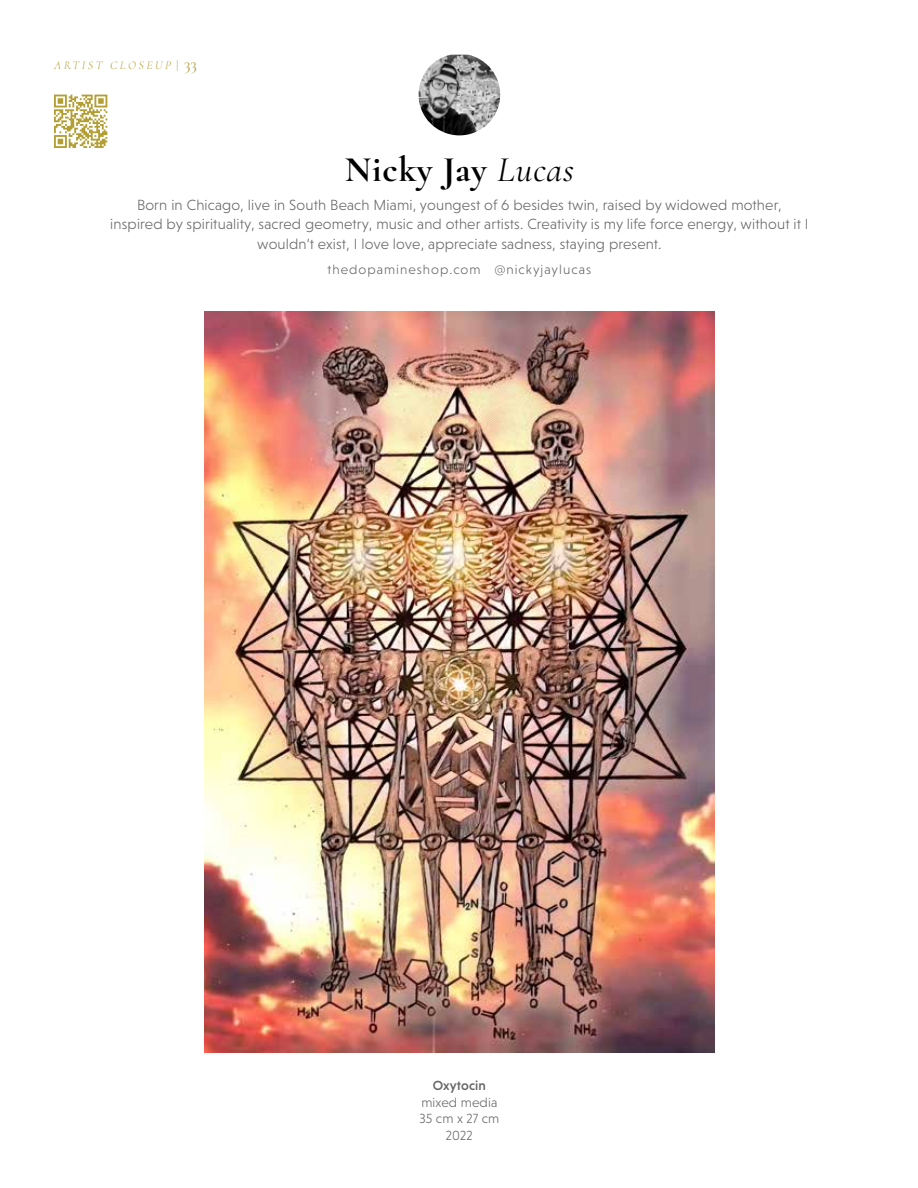
<style>
.page{position:relative;width:918px;height:1188px;background:#fff}
.page>*{position:absolute;margin:0;border:0;box-sizing:border-box;transform-origin:0 0}
.t1{font:700 36px "Cormorant";letter-spacing:.025em;color:#000}
.t2{font:300 15px/19.5px "Niveau Grotesk";letter-spacing:.01em;color:#666;text-align:center}
.t3{font:300 13.5px "Niveau Grotesk";letter-spacing:.075em;color:#666}
.t4{font:300 13.5px/16.5px "Niveau Grotesk";letter-spacing:.01em;color:#666;text-align:center}
.t5{font:500 13.5px "Niveau Grotesk";letter-spacing:.01em;color:#666}
.t6{font:italic 300 12px "Cormorant";letter-spacing:.21em;color:#b39e33}
.s1{font-weight:400;font-style:normal}
.s2{font-weight:400;font-style:normal;font-size:16.5px}
.s3{font-weight:400;font-style:italic}
</style>
<div class="page">
<img style="left:419px;top:55px;width:81px;height:80px">
<img style="left:204px;top:311px;width:510px;height:742px">
<svg style="left:54px;top:95px;width:53px;height:53px"></svg>
<p class="t6" style="left:54px;top:58px;width:144px">ARTIST CLOSEUP <span class="s1">|</span> <span class="s2">33</span></p>
<h1 class="t1" style="left:345px;top:147px;width:231px">Nicky Jay <span class="s3">Lucas</span></h1>
<p class="t2" style="left:110px;top:195px;width:700px">Born in Chicago, live in South Beach Miami, youngest of 6 besides twin, raised by widowed mother, inspired by spirituality, sacred geometry, music and other artists. Creativity is my life force energy, without it I wouldn’t exist, I love love, appreciate sadness, staying present.</p>
<p class="t3" style="left:328px;top:262px;width:265px">thedopamineshop.com @nickyjaylucas</p>
<p class="t5" style="left:433px;top:1078px;width:55px">Oxytocin</p>
<p class="t4" style="left:419px;top:1094px;width:82px">mixed media<br>35 cm x 27 cm<br>2022</p>
</div>
